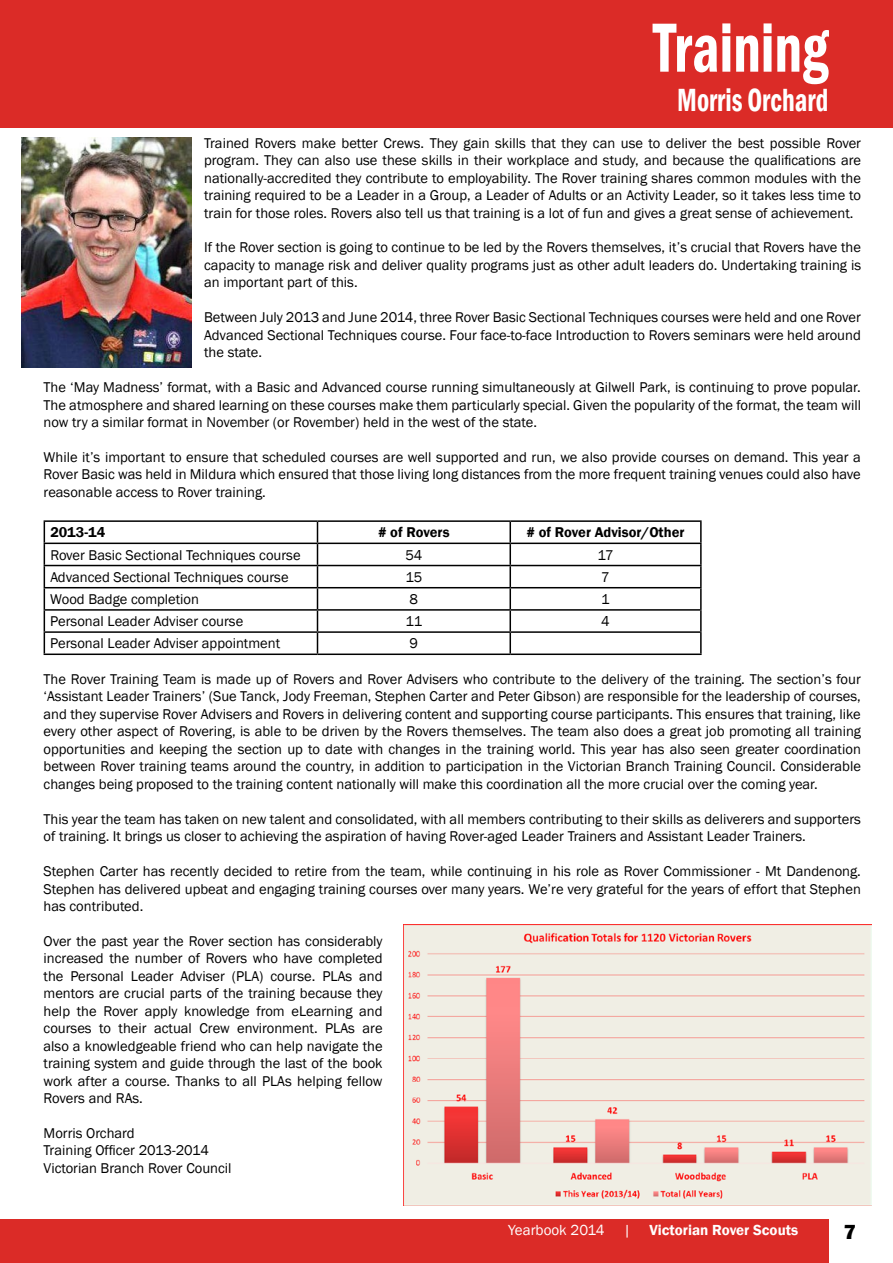
<style>
.page{position:relative;width:893px;height:1263px;background:#fff}
.page>*{position:absolute;margin:0;border:0;box-sizing:border-box;transform-origin:0 0}
.t1{font:600 condensed 72px "Franklin Gothic";color:#fff;scale:.8 1}
.t2{font:600 condensed 33px "Franklin Gothic";color:#fff;scale:.8 1}
.t3{font:800 21px "Franklin Gothic";color:#000}
.t4{font:600 15px "Franklin Gothic";color:#fff}
.t5{font:15px "Franklin Gothic";color:#fff}
.t6{font:14.55px/17.4px "Franklin Gothic";color:#000;text-align:justify}
.t7{font:600 14.55px "Franklin Gothic";color:#000}
</style>
<div class="page">
<div style="left:0;top:0;width:893px;height:127px;background:#db2b27"></div>
<hr style="left:44px;top:520px;width:273px;height:2px;background:#000">
<hr style="left:317px;top:520px;width:193px;height:2px;background:#000">
<hr style="left:510px;top:520px;width:192px;height:2px;background:#000">
<hr style="left:509px;top:522px;width:2px;height:21px;background:#000">
<hr style="left:700px;top:522px;width:2px;height:21px;background:#000">
<hr style="left:44px;top:543px;width:273px;height:1px;background:#000">
<hr style="left:317px;top:543px;width:193px;height:1px;background:#000">
<hr style="left:510px;top:543px;width:192px;height:1px;background:#000">
<hr style="left:509px;top:544px;width:2px;height:21px;background:#000">
<hr style="left:700px;top:544px;width:2px;height:21px;background:#000">
<hr style="left:44px;top:565px;width:273px;height:1px;background:#000">
<hr style="left:317px;top:565px;width:193px;height:1px;background:#000">
<hr style="left:510px;top:565px;width:192px;height:1px;background:#000">
<hr style="left:509px;top:566px;width:2px;height:21px;background:#000">
<hr style="left:700px;top:566px;width:2px;height:21px;background:#000">
<hr style="left:44px;top:587px;width:273px;height:1px;background:#000">
<hr style="left:317px;top:587px;width:193px;height:1px;background:#000">
<hr style="left:510px;top:587px;width:192px;height:1px;background:#000">
<hr style="left:509px;top:588px;width:2px;height:21px;background:#000">
<hr style="left:700px;top:588px;width:2px;height:21px;background:#000">
<hr style="left:44px;top:609px;width:273px;height:2px;background:#000">
<hr style="left:317px;top:609px;width:193px;height:2px;background:#000">
<hr style="left:510px;top:609px;width:192px;height:2px;background:#000">
<hr style="left:509px;top:611px;width:2px;height:20px;background:#000">
<hr style="left:700px;top:611px;width:2px;height:20px;background:#000">
<hr style="left:44px;top:631px;width:273px;height:2px;background:#000">
<svg style="left:44px;top:522px;width:1px;height:131px"></svg>
<hr style="left:317px;top:631px;width:193px;height:2px;background:#000">
<svg style="left:317px;top:522px;width:1px;height:131px"></svg>
<hr style="left:510px;top:631px;width:192px;height:2px;background:#000">
<hr style="left:509px;top:633px;width:2px;height:20px;background:#000">
<hr style="left:700px;top:633px;width:2px;height:20px;background:#000">
<hr style="left:44px;top:653px;width:273px;height:2px;background:#000">
<hr style="left:317px;top:653px;width:193px;height:2px;background:#000">
<hr style="left:510px;top:653px;width:192px;height:2px;background:#000">
<img style="left:21px;top:137px;width:170px;height:231px">
<img style="left:404px;top:924px;width:468px;height:281px">
<div style="left:0;top:1219px;width:828px;height:44px;background:#db2b27"></div>
<h1 class="t1" style="left:653px;top:0;width:220px">Training</h1>
<h2 class="t2" style="left:677px;top:78px;width:190px">Morris Orchard</h2>
<p class="t6" style="left:204px;top:134px;width:658px">Trained Rovers make better Crews. They gain skills that they can use to deliver the best possible Rover program. They can also use these skills in their workplace and study, and because the qualifications are nationally-accredited they contribute to employability. The Rover training shares common modules with the training required to be a Leader in a Group, a Leader of Adults or an Activity Leader, so it takes less time to train for those roles. Rovers also tell us that training is a lot of fun and gives a great sense of achievement.</p>
<p class="t6" style="left:204px;top:239px;width:658px">If the Rover section is going to continue to be led by the Rovers themselves, it’s crucial that Rovers have the capacity to manage risk and deliver quality programs just as other adult leaders do. Undertaking training is an important part of this.</p>
<p class="t6" style="left:204px;top:309px;width:658px">Between July 2013 and June 2014, three Rover Basic Sectional Techniques courses were held and one Rover Advanced Sectional Techniques course. Four face-to-face Introduction to Rovers seminars were held around the state.</p>
<p class="t6" style="left:44px;top:379px;width:819px">The ‘May Madness’ format, with a Basic and Advanced course running simultaneously at Gilwell Park, is continuing to prove popular.<br>The atmosphere and shared learning on these courses make them particularly special. Given the popularity of the format, the team will now try a similar format in November (or Rovember) held in the west of the state.</p>
<p class="t6" style="left:44px;top:449px;width:819px">While it’s important to ensure that scheduled courses are well supported and run, we also provide courses on demand. This year a Rover Basic was held in Mildura which ensured that those living long distances from the more frequent training venues could also have reasonable access to Rover training.</p>
<p class="t7" style="left:50px;top:523px;width:57px">2013-14</p>
<p class="t7" style="left:378px;top:523px;width:73px"># of Rovers</p>
<p class="t7" style="left:527px;top:523px;width:159px"># of Rover Advisor/Other</p>
<p class="t6" style="left:50px;top:546px;width:252px">Rover Basic Sectional Techniques course</p>
<p class="t6" style="left:405px;top:546px;width:19px">54</p>
<p class="t6" style="left:597px;top:546px;width:18px">17</p>
<p class="t6" style="left:50px;top:568px;width:240px">Advanced Sectional Techniques course</p>
<p class="t6" style="left:405px;top:568px;width:18px">15</p>
<p class="t6" style="left:601px;top:568px;width:10px">7</p>
<p class="t6" style="left:50px;top:591px;width:150px">Wood Badge completion</p>
<p class="t6" style="left:410px;top:591px;width:10px">8</p>
<p class="t6" style="left:601px;top:591px;width:10px">1</p>
<p class="t6" style="left:50px;top:613px;width:195px">Personal Leader Adviser course</p>
<p class="t6" style="left:405px;top:613px;width:18px">11</p>
<p class="t6" style="left:601px;top:613px;width:10px">4</p>
<p class="t6" style="left:50px;top:635px;width:231px">Personal Leader Adviser appointment</p>
<p class="t6" style="left:410px;top:635px;width:10px">9</p>
<p class="t6" style="left:44px;top:671px;width:819px">The Rover Training Team is made up of Rovers and Rover Advisers who contribute to the delivery of the training. The section’s four ‘Assistant Leader Trainers’ (Sue Tanck, Jody Freeman, Stephen Carter and Peter Gibson) are responsible for the leadership of courses, and they supervise Rover Advisers and Rovers in delivering content and supporting course participants. This ensures that training, like every other aspect of Rovering, is able to be driven by the Rovers themselves. The team also does a great job promoting all training opportunities and keeping the section up to date with changes in the training world. This year has also seen greater coordination between Rover training teams around the country, in addition to participation in the Victorian Branch Training Council. Considerable changes being proposed to the training content nationally will make this coordination all the more crucial over the coming year.</p>
<p class="t6" style="left:44px;top:810px;width:819px">This year the team has taken on new talent and consolidated, with all members contributing to their skills as deliverers and supporters of training. It brings us closer to achieving the aspiration of having Rover-aged Leader Trainers and Assistant Leader Trainers.</p>
<p class="t6" style="left:44px;top:863px;width:819px">Stephen Carter has recently decided to retire from the team, while continuing in his role as Rover Commissioner - Mt Dandenong.<br>Stephen has delivered upbeat and engaging training courses over many years. We’re very grateful for the years of effort that Stephen has contributed.</p>
<p class="t6" style="left:44px;top:933px;width:341px">Over the past year the Rover section has considerably increased the number of Rovers who have completed the Personal Leader Adviser (PLA) course. PLAs and mentors are crucial parts of the training because they help the Rover apply knowledge from eLearning and courses to their actual Crew environment. PLAs are also a knowledgeable friend who can help navigate the training system and guide through the last of the book work after a course. Thanks to all PLAs helping fellow Rovers and RAs.</p>
<p class="t6" style="left:44px;top:1125px;width:190px;text-align:left">Morris Orchard<br>Training Officer 2013-2014<br>Victorian Branch Rover Council</p>
<p class="t5" style="left:508px;top:1221px;width:98px">Yearbook 2014</p>
<p class="t5" style="left:623px;top:1221px;width:9px">|</p>
<p class="t4" style="left:650px;top:1221px;width:150px">Victorian Rover Scouts</p>
<h3 class="t3" style="left:844px;top:1218px;width:14px">7</h3>
</div>
